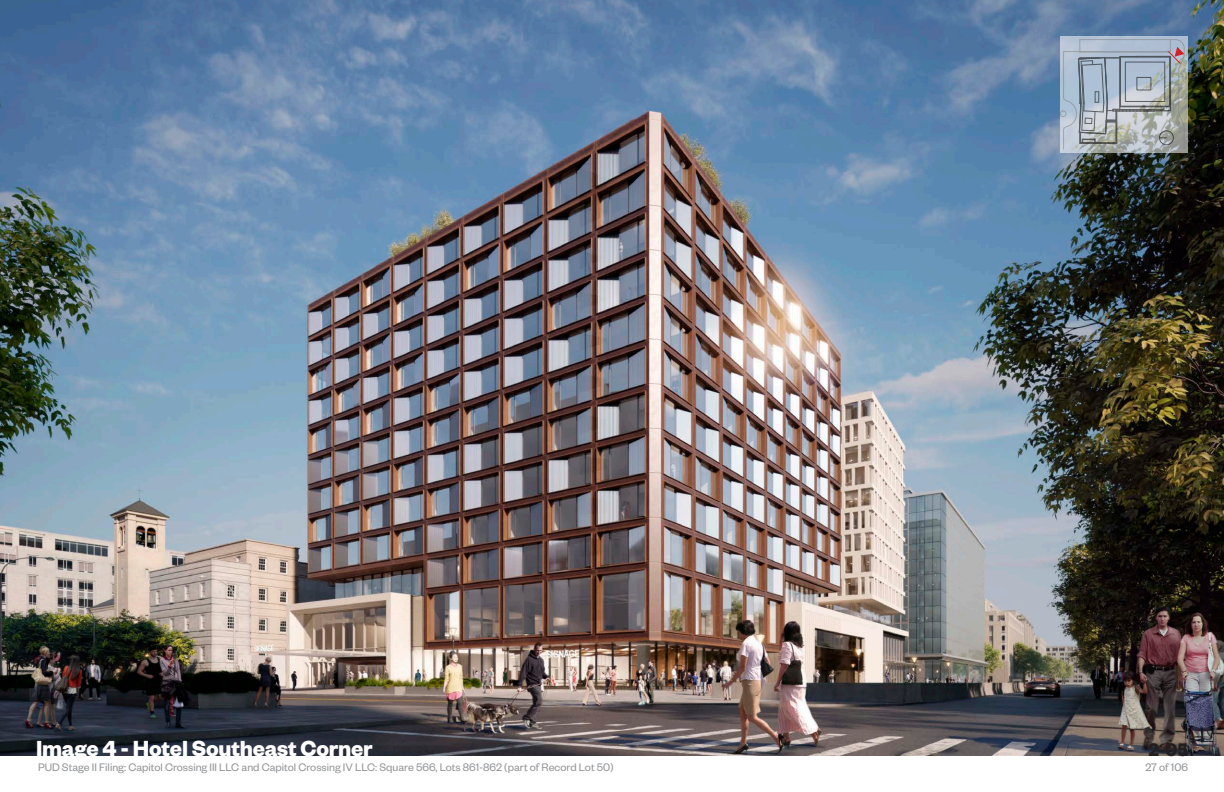
<style>
.page{position:relative;width:1224px;height:792px;background:#fff}
.page>*{position:absolute;margin:0;border:0;box-sizing:border-box;transform-origin:0 0}
.Page_Title{font:700 24px "Founders Grotesk";letter-spacing:-.01em;color:#fff}
.Section{font:700 20px "Founders Grotesk";color:#231f20}
.t1{font:12px "Founders Grotesk";color:#939598}
</style>
<div class="page">
<img style="left:0;top:0;width:1224px;height:756px">
<svg style="left:1060px;top:36px;width:128px;height:116px"></svg>
<svg style="left:1060px;top:39px;width:125px;height:110px;background:#a7b0b9"></svg>
<p class="Page_Title" style="left:36px;top:733px;width:338px">Image 4 - Hotel Southeast Corner</p>
<p class="Section" style="left:1148px;top:737px;width:41px">2-05</p>
<p class="t1" style="left:38px;top:760px;width:577px">PUD Stage II Filing: Capitol Crossing III LLC and Capitol Crossing IV LLC: Square 566, Lots 861-862 (part of Record Lot 50)</p>
<p class="t1" style="left:1145px;top:760px;width:44px">27 of 106</p>
</div>
